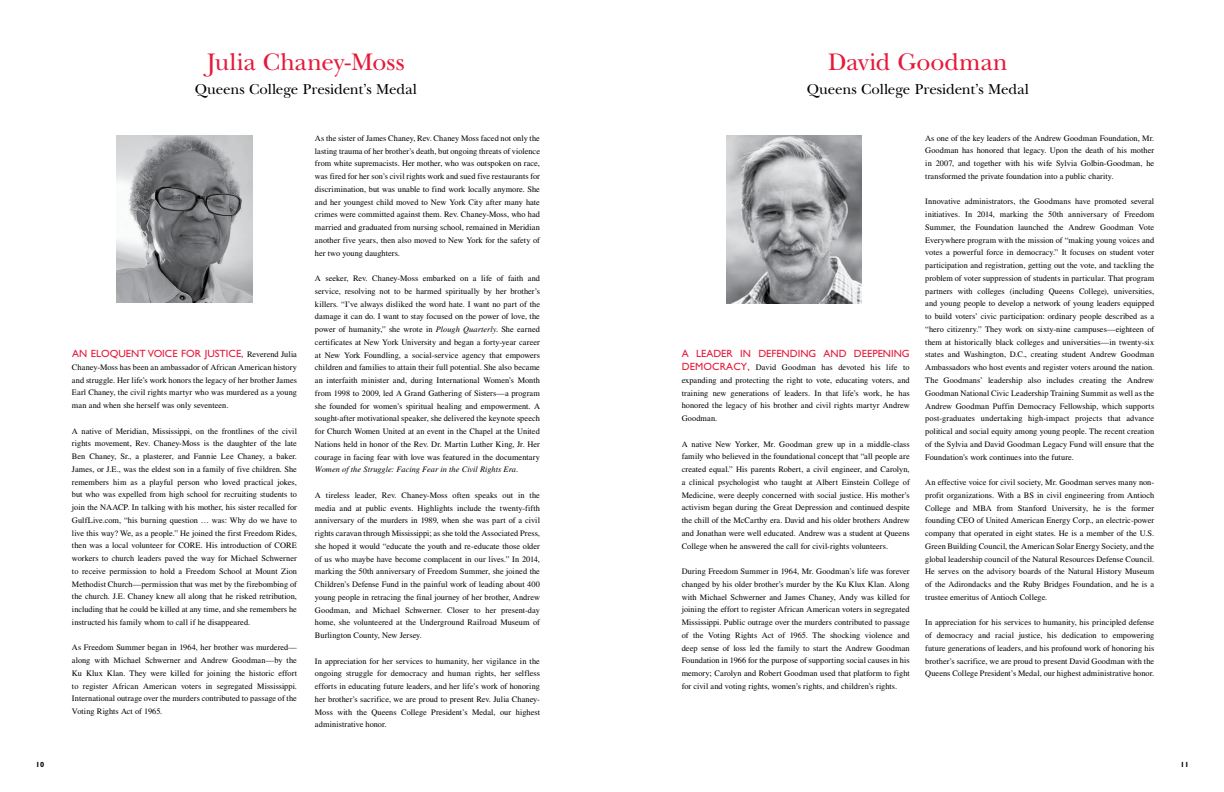
<style>
.page{position:relative;width:1224px;height:792px;background:#fff}
.page>*{position:absolute;margin:0;border:0;box-sizing:border-box;transform-origin:0 0}
.Humane_Letters{font:25px "New Baskerville Std";color:#e71939}
.honoris_causa{font:15px "New Baskerville Std";letter-spacing:-.005em;color:#000}
.Body_Copy{font:10.5px "Gill Sans Std";color:#e71939}
.Body_Copy-2{font:8.3px/12.8px "Times LT Std";color:#000;text-align:justify}
.t1{font:700 7.5px "Gill Sans Std";color:#000}
.s1{font-family:"Times LT Std";font-size:8.3px;color:#000}
.s2{font-style:italic}
.s3{font-family:"Gill Sans Std";font-size:10.5px;color:#e71939}
</style>
<div class="page">
<img style="left:116px;top:135px;width:137px;height:168px">
<img style="left:726px;top:135px;width:136px;height:168px">
<h5 class="Humane_Letters" style="left:207px;top:47px;width:199px">Julia Chaney-Moss</h5>
<h6 class="honoris_causa" style="left:195px;top:80px;width:224px">Queens College President’s Medal</h6>
<p class="Body_Copy" style="left:72px;top:348px;width:226px">AN ELOQUENT VOICE FOR JUSTICE, <span class="s1">Reverend Julia</span></p>
<p class="Body_Copy-2" style="left:72px;top:361px;width:226px">Chaney-Moss has been an ambassador of African American history and struggle. Her life’s work honors the legacy of her brother James Earl Chaney, the civil rights martyr who was murdered as a young man and when she herself was only seventeen.</p>
<p class="Body_Copy-2" style="left:72px;top:424px;width:227px">A native of Meridian, Mississippi, on the frontlines of the civil rights movement, Rev. Chaney-Moss is the daughter of the late Ben Chaney, Sr., a plasterer, and Fannie Lee Chaney, a baker.<br>James, or J.E., was the eldest son in a family of five children. She remembers him as a playful person who loved practical jokes, but who was expelled from high school for recruiting students to join the NAACP. In talking with his mother, his sister recalled for GulfLive.com, “his burning question … was: Why do we have to live this way? We, as a people.” He joined the first Freedom Rides, then was a local volunteer for CORE. His introduction of CORE workers to church leaders paved the way for Michael Schwerner to receive permission to hold a Freedom School at Mount Zion Methodist Church—permission that was met by the firebombing of the church. J.E. Chaney knew all along that he risked retribution, including that he could be killed at any time, and she remembers he instructed his family whom to call if he disappeared.</p>
<p class="Body_Copy-2" style="left:72px;top:641px;width:227px">As Freedom Summer began in 1964, her brother was murdered— along with Michael Schwerner and Andrew Goodman—by the Ku Klux Klan. They were killed for joining the historic effort to register African American voters in segregated Mississippi.<br>International outrage over the murders contributed to passage of the Voting Rights Act of 1965.</p>
<p class="Body_Copy-2" style="left:315px;top:132px;width:227px">As the sister of James Chaney, Rev. Chaney Moss faced not only the lasting trauma of her brother’s death, but ongoing threats of violence from white supremacists. Her mother, who was outspoken on race, was fired for her son’s civil rights work and sued five restaurants for discrimination, but was unable to find work locally anymore. She and her youngest child moved to New York City after many hate crimes were committed against them. Rev. Chaney-Moss, who had married and graduated from nursing school, remained in Meridian another five years, then also moved to New York for the safety of her two young daughters.</p>
<p class="Body_Copy-2" style="left:315px;top:272px;width:227px">A seeker, Rev. Chaney-Moss embarked on a life of faith and service, resolving not to be harmed spiritually by her brother’s killers. “I’ve always disliked the word hate. I want no part of the damage it can do. I want to stay focused on the power of love, the power of humanity,” she wrote in <span class="s2">Plough Quarterly</span>. She earned certificates at New York University and began a forty-year career at New York Foundling, a social-service agency that empowers children and families to attain their full potential. She also became an interfaith minister and, during International Women’s Month from 1998 to 2009, led A Grand Gathering of Sisters—a program she founded for women’s spiritual healing and empowerment. A sought-after motivational speaker, she delivered the keynote speech for Church Women United at an event in the Chapel at the United Nations held in honor of the Rev. Dr. Martin Luther King, Jr. Her courage in facing fear with love was featured in the documentary <span class="s2">Women of the Struggle: Facing Fear in the Civil Rights Era.</span></p>
<p class="Body_Copy-2" style="left:315px;top:489px;width:227px">A tireless leader, Rev. Chaney-Moss often speaks out in the media and at public events. Highlights include the twenty-fifth anniversary of the murders in 1989, when she was part of a civil rights caravan through Mississippi; as she told the Associated Press, she hoped it would “educate the youth and re-educate those older of us who maybe have become complacent in our lives.” In 2014, marking the 50th anniversary of Freedom Summer, she joined the Children’s Defense Fund in the painful work of leading about 400 young people in retracing the final journey of her brother, Andrew Goodman, and Michael Schwerner. Closer to her present-day home, she volunteered at the Underground Railroad Museum of Burlington County, New Jersey.</p>
<p class="Body_Copy-2" style="left:315px;top:654px;width:227px">In appreciation for her services to humanity, her vigilance in the ongoing struggle for democracy and human rights, her selfless efforts in educating future leaders, and her life’s work of honoring her brother’s sacrifice, we are proud to present Rev. Julia Chaney-Moss with the Queens College President’s Medal, our highest administrative honor.</p>
<h5 class="Humane_Letters" style="left:828px;top:47px;width:181px">David Goodman</h5>
<h6 class="honoris_causa" style="left:807px;top:80px;width:224px">Queens College President’s Medal</h6>
<p class="Body_Copy" style="left:682px;top:348px;width:230px">A LEADER IN DEFENDING AND DEEPENING</p>
<p class="Body_Copy-2" style="left:682px;top:361px;width:230px"><span class="s3">DEMOCRACY,</span> David Goodman has devoted his life to expanding and protecting the right to vote, educating voters, and training new generations of leaders. In that life’s work, he has honored the legacy of his brother and civil rights martyr Andrew Goodman.</p>
<p class="Body_Copy-2" style="left:682px;top:437px;width:230px">A native New Yorker, Mr. Goodman grew up in a middle-class family who believed in the foundational concept that “all people are created equal.” His parents Robert, a civil engineer, and Carolyn, a clinical psychologist who taught at Albert Einstein College of Medicine, were deeply concerned with social justice. His mother’s activism began during the Great Depression and continued despite the chill of the McCarthy era. David and his older brothers Andrew and Jonathan were well educated. Andrew was a student at Queens College when he answered the call for civil-rights volunteers.</p>
<p class="Body_Copy-2" style="left:682px;top:565px;width:230px">During Freedom Summer in 1964, Mr. Goodman’s life was forever changed by his older brother’s murder by the Ku Klux Klan. Along with Michael Schwerner and James Chaney, Andy was killed for joining the effort to register African American voters in segregated Mississippi. Public outrage over the murders contributed to passage of the Voting Rights Act of 1965. The shocking violence and deep sense of loss led the family to start the Andrew Goodman Foundation in 1966 for the purpose of supporting social causes in his memory; Carolyn and Robert Goodman used that platform to fight for civil and voting rights, women’s rights, and children’s rights.</p>
<p class="Body_Copy-2" style="left:925px;top:131px;width:231px">As one of the key leaders of the Andrew Goodman Foundation, Mr.<br>Goodman has honored that legacy. Upon the death of his mother in 2007, and together with his wife Sylvia Golbin-Goodman, he transformed the private foundation into a public charity.</p>
<p class="Body_Copy-2" style="left:925px;top:195px;width:231px">Innovative administrators, the Goodmans have promoted several initiatives. In 2014, marking the 50th anniversary of Freedom Summer, the Foundation launched the Andrew Goodman Vote Everywhere program with the mission of “making young voices and votes a powerful force in democracy.” It focuses on student voter participation and registration, getting out the vote, and tackling the problem of voter suppression of students in particular. That program partners with colleges (including Queens College), universities, and young people to develop a network of young leaders equipped to build voters’ civic participation: ordinary people described as a “hero citizenry.” They work on sixty-nine campuses—eighteen of them at historically black colleges and universities—in twenty-six states and Washington, D.C., creating student Andrew Goodman Ambassadors who host events and register voters around the nation.<br>The Goodmans’ leadership also includes creating the Andrew Goodman National Civic Leadership Training Summit as well as the Andrew Goodman Puffin Democracy Fellowship, which supports post-graduates undertaking high-impact projects that advance political and social equity among young people. The recent creation of the Sylvia and David Goodman Legacy Fund will ensure that the Foundation’s work continues into the future.</p>
<p class="Body_Copy-2" style="left:925px;top:476px;width:231px">An effective voice for civil society, Mr. Goodman serves many non&shy;profit organizations. With a BS in civil engineering from Antioch College and MBA from Stanford University, he is the former founding CEO of United American Energy Corp., an electric-power company that operated in eight states. He is a member of the U.S.<br>Green Building Council, the American Solar Energy Society, and the global leadership council of the Natural Resources Defense Council.<br>He serves on the advisory boards of the Natural History Museum of the Adirondacks and the Ruby Bridges Foundation, and he is a trustee emeritus of Antioch College.</p>
<p class="Body_Copy-2" style="left:925px;top:616px;width:231px">In appreciation for his services to humanity, his principled defense of democracy and racial justice, his dedication to empowering future generations of leaders, and his profound work of honoring his brother’s sacrifice, we are proud to present David Goodman with the Queens College President’s Medal, our highest administrative honor.</p>
<p class="t1" style="left:36px;top:760px;width:10px">10</p>
<p class="t1" style="left:1180px;top:760px;width:10px">11</p>
</div>
